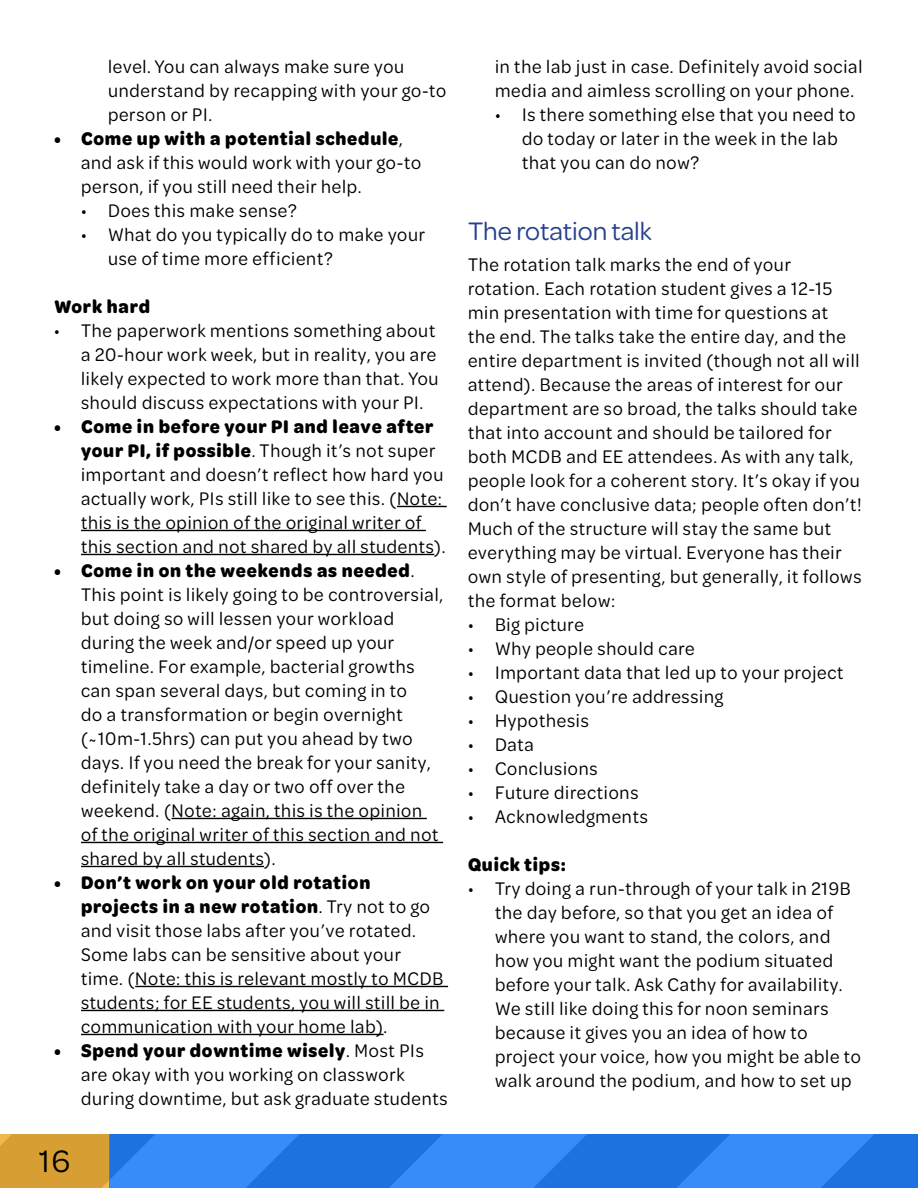
<style>
.page{position:relative;width:918px;height:1188px;background:#fff}
.page>*{position:absolute;margin:0;border:0;box-sizing:border-box;transform-origin:0 0}
.t1{font:33px "Omnes";color:#000}
.t2{font:27px "Omnes";color:#25408f}
.t3{font:19.5px/24px "Omnes Semi Cond";letter-spacing:.04em;color:#000}
.t4{font:700 19.5px "Omnes Semi Cond";letter-spacing:.04em;color:#000}
.s1{font-weight:700}
</style>
<div class="page">
<div style="left:0;top:1134px;width:109px;height:54px;background:#d79e34"></div>
<div style="left:109px;top:1134px;width:809px;height:54px;background:linear-gradient(to bottom,#2c80ee,#2c80ee)"></div>
<hr style="left:397px;top:506px;width:50px;height:1px;background:#000">
<hr style="left:81px;top:530px;width:345px;height:1px;background:#000">
<hr style="left:81px;top:554px;width:353px;height:1px;background:#000">
<hr style="left:172px;top:818px;width:255px;height:1px;background:#000">
<hr style="left:81px;top:842px;width:362px;height:1px;background:#000">
<hr style="left:81px;top:866px;width:183px;height:1px;background:#000">
<hr style="left:135px;top:986px;width:313px;height:1px;background:#000">
<hr style="left:81px;top:1010px;width:363px;height:1px;background:#000">
<hr style="left:81px;top:1034px;width:303px;height:1px;background:#000">
<p class="t3" style="left:108px;top:53px;width:340px">level. You can always make sure you understand by recapping with your go-to person or PI.</p>
<p class="t3" style="left:81px;top:125px;width:342px;text-indent:-27px"><span class="s1">• Come up with a potential schedule</span>, and ask if this would work with your go-to person, if you still need their help.</p>
<p class="t3" style="left:81px;top:197px;width:217px">• Does this make sense?</p>
<p class="t3" style="left:108px;top:221px;width:319px;text-indent:-27px">• What do you typically do to make your use of time more efficient?</p>
<p class="t4" style="left:54px;top:292px;width:98px">Work hard</p>
<p class="t3" style="left:81px;top:317px;width:359px;text-indent:-27px">• The paperwork mentions something about a 20-hour work week, but in reality, you are likely expected to work more than that. You should discuss expectations with your PI.</p>
<p class="t3" style="left:81px;top:413px;width:366px;text-indent:-27px"><span class="s1">• Come in before your PI and leave after your PI, if possible</span>. Though it’s not super important and doesn’t reflect how hard you actually work, PIs still like to see this. (Note: this is the opinion of the original writer of this section and not shared by all students).</p>
<p class="t3" style="left:81px;top:557px;width:364px;text-indent:-27px"><span class="s1">• Come in on the weekends as needed</span>.<br>This point is likely going to be controversial, but doing so will lessen your workload during the week and/or speed up your timeline. For example, bacterial growths can span several days, but coming in to<br>do a transformation or begin overnight (~10m-1.5hrs) can put you ahead by two days. If you need the break for your sanity, definitely take a day or two off over the weekend. (Note: again, this is the opinion of the original writer of this section and not shared by all students).</p>
<p class="t3" style="left:81px;top:869px;width:364px;text-indent:-27px"><span class="s1">• Don’t work on your old rotation projects in a new rotation</span>. Try not to go and visit those labs after you’ve rotated.<br>Some labs can be sensitive about your time. (Note: this is relevant mostly to MCDB students; for EE students, you will still be in communication with your home lab).</p>
<p class="t3" style="left:81px;top:1037px;width:368px;text-indent:-27px"><span class="s1">• Spend your downtime wisely</span>. Most PIs are okay with you working on classwork during downtime, but ask graduate students</p>
<h1 class="t1" style="left:39px;top:1139px;width:33px">16</h1>
<p class="t3" style="left:495px;top:53px;width:369px">in the lab just in case. Definitely avoid social media and aimless scrolling on your phone.</p>
<p class="t3" style="left:522px;top:101px;width:335px;text-indent:-27px">• Is there something else that you need to do today or later in the week in the lab that you can do now?</p>
<h2 class="t2" style="left:468px;top:213px;width:185px">The rotation talk</h2>
<p class="t3" style="left:468px;top:251px;width:395px">The rotation talk marks the end of your rotation. Each rotation student gives a 12-15 min presentation with time for questions at<br>the end. The talks take the entire day, and the entire department is invited (though not all will attend). Because the areas of interest for our department are so broad, the talks should take that into account and should be tailored for both MCDB and EE attendees. As with any talk, people look for a coherent story. It’s okay if you don’t have conclusive data; people often don’t!<br>Much of the structure will stay the same but everything may be virtual. Everyone has their own style of presenting, but generally, it follows the format below:</p>
<p class="t3" style="left:468px;top:612px;width:117px">• Big picture</p>
<p class="t3" style="left:468px;top:636px;width:228px">• Why people should care</p>
<p class="t3" style="left:468px;top:660px;width:377px">• Important data that led up to your project</p>
<p class="t3" style="left:468px;top:684px;width:257px">• Question you’re addressing</p>
<p class="t3" style="left:468px;top:708px;width:122px">• Hypothesis</p>
<p class="t3" style="left:468px;top:732px;width:67px">• Data</p>
<p class="t3" style="left:468px;top:756px;width:131px">• Conclusions</p>
<p class="t3" style="left:468px;top:780px;width:172px">• Future directions</p>
<p class="t3" style="left:468px;top:804px;width:181px">• Acknowledgments</p>
<p class="t4" style="left:468px;top:851px;width:100px">Quick tips:</p>
<p class="t3" style="left:495px;top:876px;width:367px;text-indent:-27px">• Try doing a run-through of your talk in 219B the day before, so that you get an idea of where you want to stand, the colors, and how you might want the podium situated before your talk. Ask Cathy for availability.<br>We still like doing this for noon seminars because it gives you an idea of how to project your voice, how you might be able to walk around the podium, and how to set up</p>
</div>
